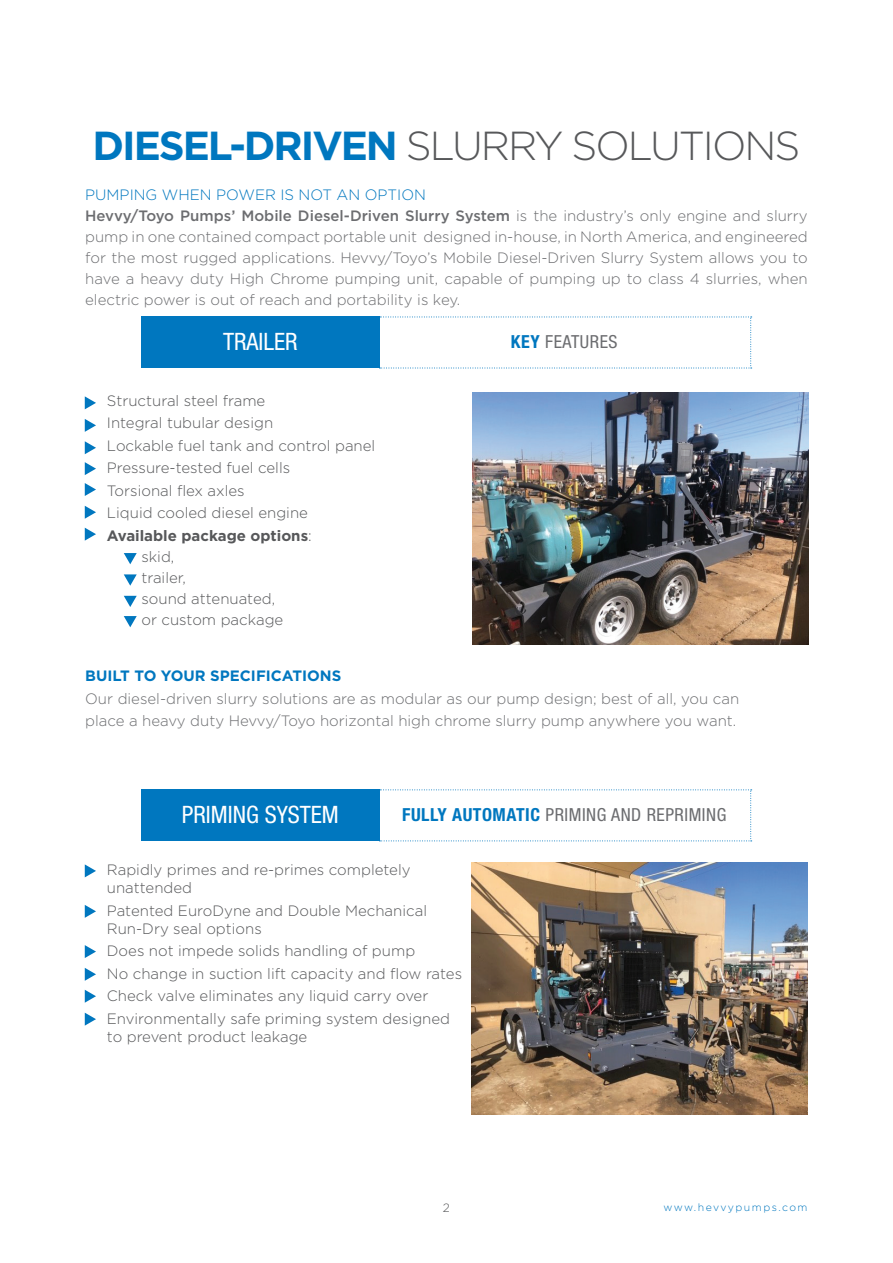
<style>
.page{position:relative;width:893px;height:1263px;background:#fff}
.page>*{position:absolute;margin:0;border:0;box-sizing:border-box;transform-origin:0 0}
.t1{font:300 40.5px "Gotham";letter-spacing:-.05em;color:#57585a}
.t2{font:condensed 24px "Helvetica Neue LT Std";color:#fff}
.t3{font:condensed 18px "Helvetica Neue LT Std";letter-spacing:.03em;color:#6c6d70}
.t4{font:300 15px/21px "Gotham";color:#6c6d70}
.t5{font:300 15px/22.5px "Gotham";color:#57585a}
.t6{font:700 15px "Gotham";color:#0077bf}
.t7{font:300 12px "Gotham";color:#57585a}
.t8{font:300 10.5px "Gotham";letter-spacing:.14em;color:#0077bf}
.s1{font-weight:700;color:#0077bf}
.s2{color:#0077bf}
.s3{font-weight:500}
.s4{font-weight:700}
</style>
<div class="page">
<svg style="left:379px;top:789px;width:373px;height:52px"></svg>
<div style="left:141px;top:790px;width:238px;height:51px;background:#0077bf"></div>
<svg style="left:85px;top:396px;width:11px;height:13px"></svg>
<svg style="left:85px;top:419px;width:11px;height:13px"></svg>
<svg style="left:85px;top:441px;width:11px;height:13px"></svg>
<svg style="left:85px;top:483px;width:11px;height:13px"></svg>
<svg style="left:85px;top:506px;width:11px;height:13px"></svg>
<svg style="left:85px;top:528px;width:11px;height:13px"></svg>
<svg style="left:85px;top:462px;width:11px;height:13px"></svg>
<svg style="left:379px;top:317px;width:373px;height:52px"></svg>
<div style="left:141px;top:317px;width:238px;height:51px;background:#0077bf"></div>
<svg style="left:85px;top:864px;width:11px;height:13px"></svg>
<svg style="left:85px;top:905px;width:11px;height:13px"></svg>
<svg style="left:85px;top:945px;width:11px;height:13px"></svg>
<svg style="left:85px;top:968px;width:11px;height:13px"></svg>
<svg style="left:85px;top:990px;width:11px;height:13px"></svg>
<svg style="left:85px;top:1013px;width:11px;height:13px"></svg>
<img style="left:472px;top:393px;width:336px;height:252px">
<img style="left:472px;top:863px;width:336px;height:252px">
<svg style="left:124px;top:553px;width:13px;height:11px"></svg>
<svg style="left:124px;top:574px;width:13px;height:12px"></svg>
<svg style="left:124px;top:596px;width:13px;height:11px"></svg>
<svg style="left:124px;top:616px;width:13px;height:11px"></svg>
<h1 class="t1" style="left:93px;top:120px;width:709px"><span class="s1">DIESEL-DRIVEN</span> SLURRY SOLUTIONS</h1>
<p class="t4" style="left:85px;top:184px;width:724px"><span class="s2">PUMPING WHEN POWER IS NOT AN OPTION<br></span><span class="s3">Hevvy/Toyo Pumps’ Mobile Diesel-Driven Slurry System</span> is the industry’s only engine and slurry pump in one contained compact portable unit designed in-house, in North America, and engineered for the most rugged applications. Hevvy/Toyo’s Mobile Diesel-Driven Slurry System allows you to have a heavy duty High Chrome pumping unit, capable of pumping up to class 4 slurries, when electric power is out of reach and portability is key.</p>
<h2 class="t2" style="left:223px;top:328px;width:76px">TRAILER</h2>
<p class="t3" style="left:511px;top:331px;width:108px"><span class="s1">KEY</span> FEATURES</p>
<p class="t5" style="left:107px;top:389px;width:270px">Structural steel frame<br>Integral tubular design<br>Lockable fuel tank and control panel<br>Pressure-tested fuel cells<br>Torsional flex axles<br>Liquid cooled diesel engine<br><span class="s4">Available package options</span>:</p>
<p class="t5" style="left:141px;top:546px;width:143px;line-height:21px">skid,<br>trailer,<br>sound attenuated, or custom package</p>
<p class="t6" style="left:85px;top:666px;width:258px">BUILT TO YOUR SPECIFICATIONS</p>
<p class="t4" style="left:85px;top:687px;width:656px;line-height:22.5px">Our diesel-driven slurry solutions are as modular as our pump design; best of all, you can place a heavy duty Hevvy/Toyo horizontal high chrome slurry pump anywhere you want.</p>
<h2 class="t2" style="left:182px;top:801px;width:158px">PRIMING SYSTEM</h2>
<p class="t3" style="left:402px;top:804px;width:326px"><span class="s1">FULLY AUTOMATIC</span> PRIMING AND REPRIMING</p>
<p class="t5" style="left:107px;top:861px;width:305px;line-height:18px">Rapidly primes and re-primes completely unattended</p>
<p class="t5" style="left:107px;top:901px;width:322px;line-height:18px">Patented EuroDyne and Double Mechanical<br>Run-Dry seal options</p>
<p class="t5" style="left:107px;top:939px;width:357px">Does not impede solids handling of pump<br>No change in suction lift capacity and flow rates Check valve eliminates any liquid carry over Environmentally safe priming system designed</p>
<p class="t5" style="left:107px;top:1025px;width:202px">to prevent product leakage</p>
<p class="t7" style="left:443px;top:1200px;width:9px">2</p>
<p class="t8" style="left:663px;top:1200px;width:146px">www.hevvypumps.com</p>
</div>
